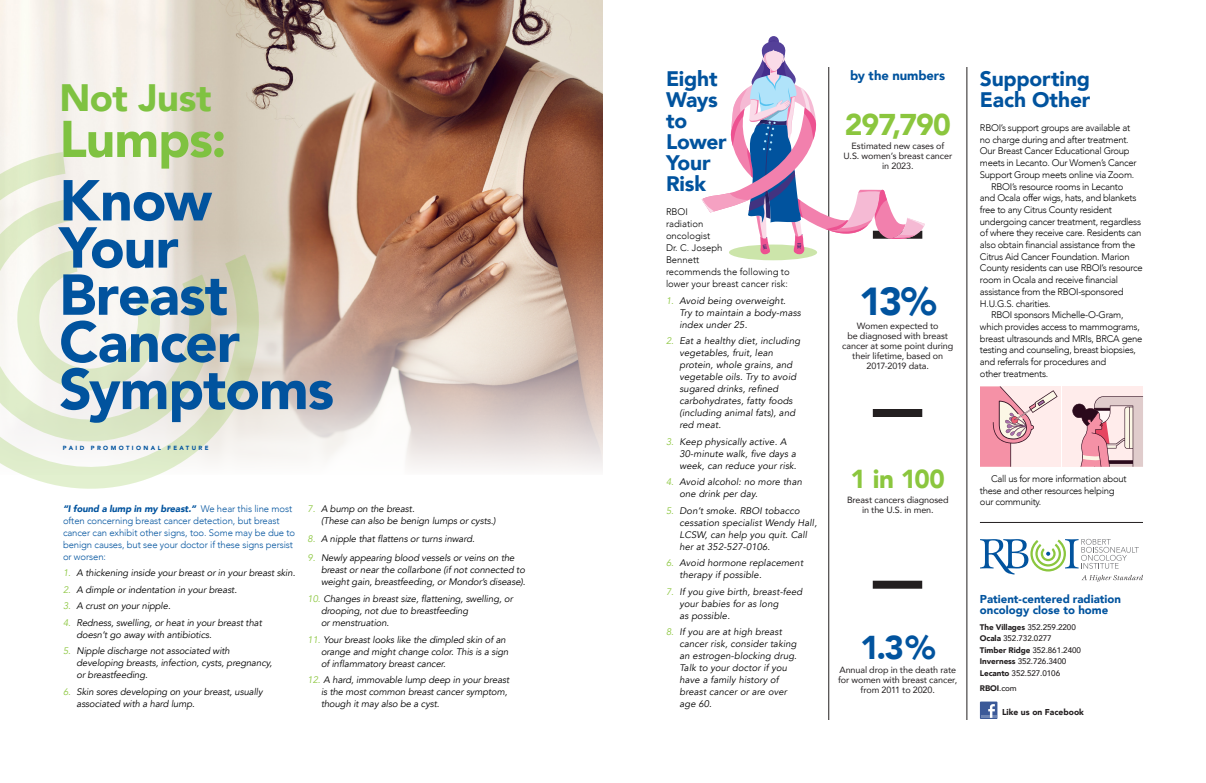
<style>
.page{position:relative;width:1206px;height:783px;background:#fff}
.page>*{position:absolute;margin:0;border:0;box-sizing:border-box;transform-origin:0 0}
.ICE_body{font:900 57px/47.2px "Avenir";letter-spacing:-.015em;color:#01539e}
.ICE_body-2{font:900 51.1px "Avenir";letter-spacing:-.02em;color:#7fc241}
.ICE_body-3{font:900 39px "Avenir";color:#01539e}
.ICE_body-4{font:900 38.1px "Avenir";letter-spacing:-.01em;color:#7fc241}
.ICE_body-5{font:900 33px "Avenir";color:#01539e}
.ICE_body-6{font:900 30px "Avenir";letter-spacing:-.035em;color:#8bc63e}
.ICE_body-7{font:900 26px "Avenir";color:#8bc63e}
.ICE_body-8{font:900 21px/21px "Avenir";letter-spacing:-.01em;color:#01539e}
.ICE_body-9{font:900 13px "Avenir";letter-spacing:-.005em;color:#01539e}
.t1{font:900 11.4px/11.4px "Avenir";color:#01539e}
.t2{font:italic 9.5px/12px "Avenir";letter-spacing:-.01em;color:#000}
.t3{font:300 9.5px/11.7px "Avenir";letter-spacing:-.03em;color:#000}
.t4{font:italic 9.5px/12px "Avenir";letter-spacing:.01em;color:#000}
.t5{font:300 9.5px/12px "Avenir";letter-spacing:-.01em;color:#01539e}
.t6{font:300 9.5px/12px "Avenir";color:#000}
.ICE_body-10{font:9px/10px "Avenir";letter-spacing:-.01em;color:#231f20;text-align:center}
.t7{font:900 8.5px "Avenir";color:#231f20}
.t8{font:500 8.1px "Avenir";letter-spacing:-.01em;color:#231f20}
.t9{font:900 8.1px "Avenir";color:#231f20}
.t10{font:900 6px "Avenir";letter-spacing:.4em;color:#01539e}
.s1{font-weight:900;font-style:italic}
.s2{color:#8bc63e}
.s3{font-weight:900}
.s4{font-weight:500}
</style>
<div class="page">
<img style="left:0;top:0;width:603px;height:225px">
<div style="left:980px;top:702px;width:17px;height:17px;background:#3b5998"></div>
<hr style="left:981px;top:715px;width:15px;height:3px;background:#6d84b3">
<svg style="left:988px;top:704px;width:7px;height:14px"></svg>
<hr style="left:980px;top:522px;width:163px;height:1px;background:#231f20">
<hr style="left:967px;top:67px;width:1px;height:653px;background:#231f20">
<svg style="left:266px;top:225px;width:337px;height:244px;background:#ceb5a9"></svg>
<svg style="left:980px;top:539px;width:163px;height:43px"></svg>
<hr style="left:829px;top:67px;width:1px;height:653px;background:#231f20">
<div style="left:873px;top:581px;width:49px;height:8px;background:#231f20"></div>
<div style="left:873px;top:409px;width:49px;height:8px;background:#231f20"></div>
<svg style="left:0;top:152px;width:266px;height:337px"></svg>
<svg style="left:0;top:199px;width:216px;height:260px"></svg>
<svg style="left:7px;top:250px;width:156px;height:151px"></svg>
<div style="left:729px;top:245px;width:88px;height:15px;background:#cce5aa;border-radius:50%"></div>
<div style="left:768px;top:36px;width:11px;height:11px;background:#544099;border-radius:50%"></div>
<svg style="left:702px;top:38px;width:223px;height:219px"></svg>
<div style="left:980px;top:387px;width:80px;height:80px;background:#ffeceb"></div>
<svg style="left:980px;top:386px;width:78px;height:81px"></svg>
<div style="left:1063px;top:386px;width:80px;height:81px;background:#ffeceb"></div>
<svg style="left:1072px;top:396px;width:71px;height:71px"></svg>
<p class="ICE_body-4" style="left:59px;top:65px;width:154px">Not Just</p>
<p class="ICE_body-2" style="left:59px;top:95px;width:169px">Lumps:</p>
<p class="ICE_body" style="left:59px;top:176px;width:276px">Know<br>Your<br>Breast<br>Cancer<br>Symptoms</p>
<p class="t10" style="left:63px;top:443px;width:147px">PAID PROMOTIONAL FEATURE</p>
<p class="t5" style="left:63px;top:503px;width:234px"><span class="s1">“I found a lump in my breast.”</span> We hear this line most often concerning breast cancer detection, but breast cancer can exhibit other signs, too. Some may be due to benign causes, but see your doctor if these signs persist or worsen:</p>
<p class="t2" style="left:63px;top:567px;width:234px"><span class="s2">1.</span> A thickening inside your breast or in your breast skin.</p>
<p class="t2" style="left:63px;top:584px;width:176px"><span class="s2">2.</span> A dimple or indentation in your breast.</p>
<p class="t2" style="left:63px;top:600px;width:109px"><span class="s2">3.</span> A crust on your nipple.</p>
<p class="t2" style="left:76px;top:617px;width:187px;text-indent:-14px"><span class="s2">4.</span> Redness, swelling, or heat in your breast that doesn’t go away with antibiotics.</p>
<p class="t2" style="left:76px;top:645px;width:197px;text-indent:-14px"><span class="s2">5.</span> Nipple discharge not associated with developing breasts, infection, cysts, pregnancy, or breastfeeding.</p>
<p class="t2" style="left:76px;top:686px;width:188px;text-indent:-14px"><span class="s2">6.</span> Skin sores developing on your breast, usually associated with a hard lump.</p>
<p class="t2" style="left:321px;top:503px;width:176px;text-indent:-14px"><span class="s2">7.</span> A bump on the breast.<br>(These can also be benign lumps or cysts.)</p>
<p class="t2" style="left:308px;top:533px;width:169px"><span class="s2">8.</span> A nipple that flattens or turns inward.</p>
<p class="t2" style="left:321px;top:552px;width:206px;text-indent:-14px"><span class="s2">9.</span> Newly appearing blood vessels or veins on the breast or near the collarbone (if not connected to weight gain, breastfeeding, or Mondor’s disease).</p>
<p class="t2" style="left:321px;top:593px;width:193px;text-indent:-14px"><span class="s2">10.</span> Changes in breast size, flattening, swelling, or drooping, not due to breastfeeding<br>or menstruation.</p>
<p class="t2" style="left:321px;top:634px;width:189px;text-indent:-14px"><span class="s2">11.</span> Your breast looks like the dimpled skin of an orange and might change color. This is a sign of inflammatory breast cancer.</p>
<p class="t2" style="left:321px;top:674px;width:190px;text-indent:-14px"><span class="s2">12.</span> A hard, immovable lump deep in your breast is the most common breast cancer symptom, though it may also be a cyst.</p>
<p class="ICE_body-8" style="left:666px;top:68px;width:62px">Eight<br>Ways to<br>Lower<br>Your<br>Risk</p>
<p class="t6" style="left:666px;top:206px;width:125px">RBOI<br>radiation<br>oncologist<br>Dr. C. Joseph<br>Bennett<br>recommends the following to lower your breast cancer risk:</p>
<p class="t4" style="left:680px;top:294px;width:123px;text-indent:-14px"><span class="s2">1.</span> Avoid being overweight.<br>Try to maintain a body-mass index under 25.</p>
<p class="t4" style="left:680px;top:335px;width:122px;text-indent:-14px"><span class="s2">2.</span> Eat a healthy diet, including vegetables, fruit, lean protein, whole grains, and vegetable oils. Try to avoid sugared drinks, refined carbohydrates, fatty foods (including animal fats), and red meat.</p>
<p class="t4" style="left:680px;top:435px;width:119px;text-indent:-14px"><span class="s2">3.</span> Keep physically active. A<br>30-minute walk, five days a week, can reduce your risk.</p>
<p class="t4" style="left:680px;top:476px;width:124px;text-indent:-14px"><span class="s2">4.</span> Avoid alcohol: no more than one drink per day.</p>
<p class="t4" style="left:680px;top:504px;width:139px;text-indent:-14px"><span class="s2">5.</span> Don’t smoke. RBOI tobacco cessation specialist Wendy Hall,<br>LCSW, can help you quit. Call her at 352-527-0106.</p>
<p class="t4" style="left:680px;top:557px;width:125px;text-indent:-14px"><span class="s2">6.</span> Avoid hormone replacement therapy if possible.</p>
<p class="t4" style="left:680px;top:585px;width:124px;text-indent:-14px"><span class="s2">7.</span> If you give birth, breast-feed your babies for as long<br>as possible.</p>
<p class="t4" style="left:680px;top:626px;width:119px;text-indent:-14px"><span class="s2">8.</span> If you are at high breast cancer risk, consider taking an estrogen-blocking drug.<br>Talk to your doctor if you have a family history of breast cancer or are over age 60.</p>
<p class="ICE_body-9" style="left:850px;top:64px;width:97px">by the numbers</p>
<p class="ICE_body-6" style="left:845px;top:99px;width:108px">297,790</p>
<p class="ICE_body-10" style="left:844px;top:141px;width:110px">Estimated new cases of<br>U.S. women’s breast cancer in 2023.</p>
<p class="ICE_body-3" style="left:859px;top:268px;width:79px">13%</p>
<p class="ICE_body-10" style="left:842px;top:331px;width:113px">be diagnosed with breast cancer at some point during their lifetime, based on<br>2017-2019 data.</p>
<p class="ICE_body-10" style="left:857px;top:321px;width:83px">Women expected to</p>
<p class="ICE_body-7" style="left:851px;top:457px;width:96px">1 in 100</p>
<p class="ICE_body-10" style="left:847px;top:495px;width:103px">Breast cancers diagnosed in the U.S. in men.</p>
<p class="ICE_body-5" style="left:860px;top:619px;width:77px">1.3%</p>
<p class="ICE_body-10" style="left:838px;top:675px;width:120px">for women with breast cancer, from 2011 to 2020.</p>
<p class="ICE_body-10" style="left:839px;top:665px;width:118px">Annual drop in the death rate</p>
<p class="ICE_body-8" style="left:980px;top:68px;width:112px">Supporting<br>Each Other</p>
<p class="t3" style="left:980px;top:122px;width:158px">RBOI’s support groups are available at no charge during and after treatment.<br>Our Breast Cancer Educational Group meets in Lecanto. Our Women’s Cancer Support Group meets online via Zoom.</p>
<p class="t3" style="left:980px;top:180px;width:164px;text-indent:11px">RBOI’s resource rooms in Lecanto<br>and Ocala offer wigs, hats, and blankets free to any Citrus County resident undergoing cancer treatment, regardless of where they receive care. Residents can also obtain financial assistance from the Citrus Aid Cancer Foundation. Marion County residents can use RBOI’s resource room in Ocala and receive financial assistance from the RBOI-sponsored H.U.G.S. charities.</p>
<p class="t3" style="left:980px;top:309px;width:164px;text-indent:11px">RBOI sponsors Michelle-O-Gram, which provides access to mammograms, breast ultrasounds and MRIs, BRCA gene testing and counseling, breast biopsies, and referrals for procedures and<br>other treatments.</p>
<p class="t3" style="left:980px;top:473px;width:148px;text-indent:11px">Call us for more information about these and other resources helping our community.</p>
<p class="t1" style="left:980px;top:593px;width:143px">Patient-centered radiation oncology close to home</p>
<p class="t8" style="left:980px;top:620px;width:97px"><span class="s3">The Villages</span> 352.259.2200</p>
<p class="t8" style="left:980px;top:631px;width:73px"><span class="s3">Ocala</span> 352.732.0277</p>
<p class="t8" style="left:980px;top:643px;width:103px"><span class="s3">Timber Ridge</span> 352.861.2400</p>
<p class="t8" style="left:980px;top:654px;width:88px"><span class="s3">Inverness</span> 352.726.3400</p>
<p class="t8" style="left:980px;top:666px;width:82px"><span class="s3">Lecanto</span> 352.527.0106</p>
<p class="t9" style="left:980px;top:681px;width:38px">RBOI<span class="s4">.com</span></p>
<p class="t7" style="left:1002px;top:705px;width:83px">Like us on Facebook</p>
</div>
